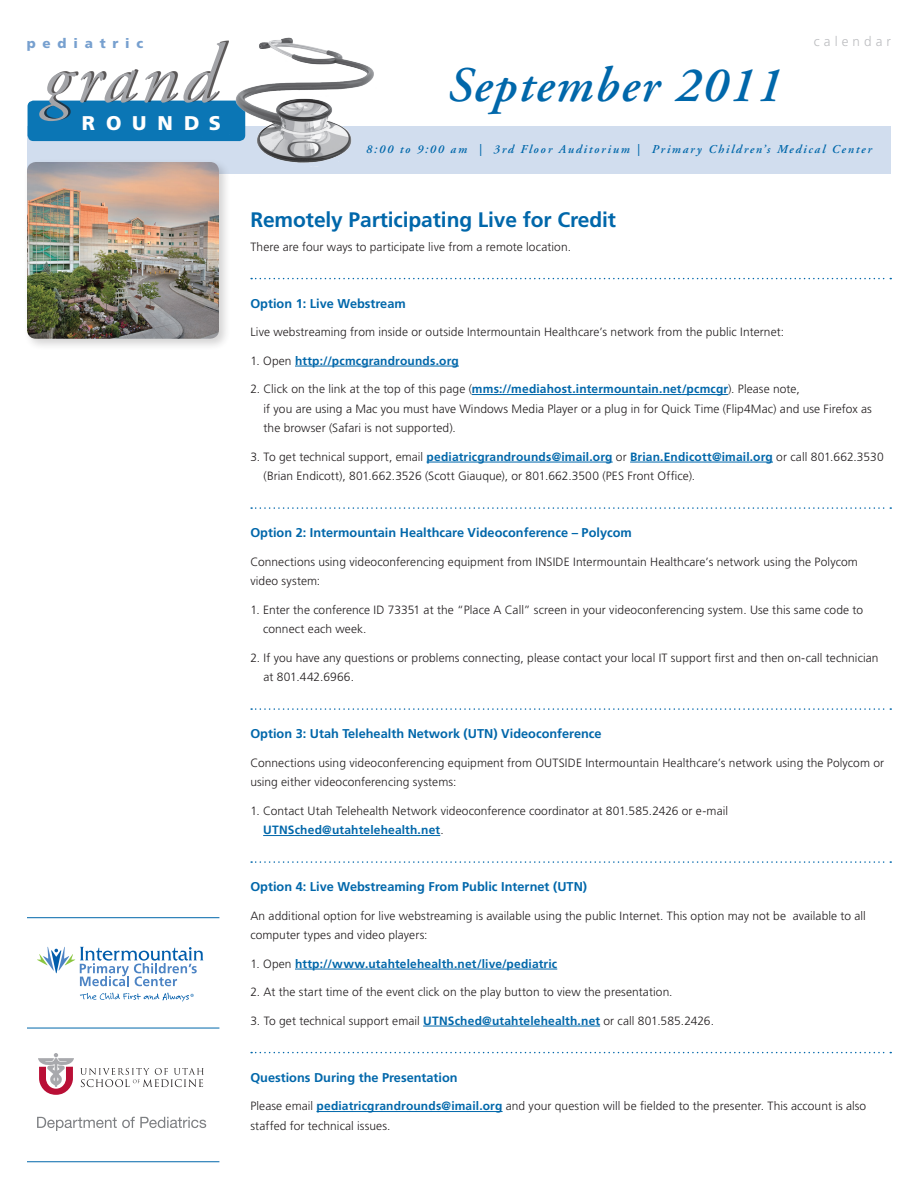
<style>
.page{position:relative;width:918px;height:1188px;background:#fff}
.page>*{position:absolute;margin:0;border:0;box-sizing:border-box;transform-origin:0 0}
.t1{font:italic 600 49.5px "Adobe Garamond";letter-spacing:.035em;color:#0067aa}
.t2{font:700 21px "Frutiger LT Std";letter-spacing:-.005em;color:#0067aa}
.t3{font:900 19.8px "Frutiger LT Std";letter-spacing:.56em;color:#fff}
.t4{font:900 13.5px "Frutiger LT Std";letter-spacing:.5em;color:#77a0cf}
.t5{font:300 13.5px "Frutiger LT Std";letter-spacing:.3em;color:#bdbec1}
.t6{font:700 12.75px "Frutiger LT Std";color:#0067aa}
.t7{font:300 12px/19.5px "Frutiger LT Std";letter-spacing:.005em;color:#231f20}
.t8{font:700 12px "Frutiger LT Std";letter-spacing:.015em;color:#0067aa}
.t9{font:italic 600 12px "Adobe Garamond";letter-spacing:.15em;color:#0067aa}
.s1{font-weight:300;color:#231f20}
.s2{font-weight:700;color:#0067aa}
</style>
<div class="page">
<div style="left:27px;top:126px;width:864px;height:47px;background:#d1ddee"></div>
<div style="left:28px;top:101px;width:217px;height:40px;background:#0b76b5;border-radius:6px"></div>
<svg style="left:39px;top:69px;width:164px;height:52px"></svg>
<img style="left:203px;top:37px;width:209px;height:137px">
<div style="left:23px;top:158px;width:209px;height:194px;background:#231f20;opacity:.2"></div>
<img style="left:27px;top:162px;width:192px;height:177px">
<svg style="left:80px;top:993px;width:114px;height:9px"></svg>
<svg style="left:37px;top:947px;width:166px;height:39px"></svg>
<svg style="left:80px;top:1068px;width:124px;height:19px"></svg>
<svg style="left:38px;top:1053px;width:36px;height:42px"></svg>
<svg style="left:37px;top:1117px;width:169px;height:14px"></svg>
<hr style="left:27px;top:917px;width:192px;height:1px;background:#0067aa">
<hr style="left:27px;top:1028px;width:192px;height:1px;background:#0067aa">
<hr style="left:27px;top:1161px;width:192px;height:1px;background:#0067aa">
<svg style="left:251px;top:278px;width:640px;height:1px"></svg>
<hr style="left:295px;top:366px;width:164px;height:1px;background:#0067aa">
<hr style="left:472px;top:394px;width:256px;height:1px;background:#0067aa">
<hr style="left:427px;top:462px;width:186px;height:1px;background:#0067aa">
<hr style="left:630px;top:462px;width:143px;height:1px;background:#0067aa">
<svg style="left:251px;top:507px;width:640px;height:2px"></svg>
<svg style="left:251px;top:708px;width:640px;height:2px"></svg>
<hr style="left:263px;top:835px;width:177px;height:1px;background:#0067aa">
<svg style="left:251px;top:861px;width:640px;height:2px"></svg>
<hr style="left:295px;top:969px;width:262px;height:1px;background:#0067aa">
<hr style="left:423px;top:1026px;width:177px;height:1px;background:#0067aa">
<svg style="left:251px;top:1052px;width:640px;height:1px"></svg>
<hr style="left:317px;top:1111px;width:186px;height:1px;background:#0067aa">
<p class="t4" style="left:27px;top:35px;width:118px">pediatric</p>
<h3 class="t3" style="left:82px;top:111px;width:141px">ROUNDS</h3>
<h1 class="t1" style="left:448px;top:58px;width:336px">September 2011</h1>
<p class="t5" style="left:814px;top:34px;width:79px">calendar</p>
<p class="t9" style="left:366px;top:143px;width:507px">8:00 to 9:00 am | 3rd Floor Auditorium | Primary Children’s Medical Center</p>
<h2 class="t2" style="left:250px;top:207px;width:367px">Remotely Participating Live for Credit</h2>
<p class="t7" style="left:250px;top:237px;width:322px">There are four ways to participate live from a remote location.</p>
<p class="t6" style="left:250px;top:296px;width:157px">Option 1: Live Webstream</p>
<p class="t7" style="left:250px;top:323px;width:535px">Live webstreaming from inside or outside Intermountain Healthcare’s network from the public Internet:</p>
<p class="t8" style="left:250px;top:354px;width:210px"><span class="s1">1. Open</span> http://pcmcgrandrounds.org</p>
<p class="t7" style="left:264px;top:380px;width:610px;text-indent:-13px">2. Click on the link at the top of this page (<span class="s2">mms://mediahost.intermountain.net/pcmcgr</span>). Please note,<br>if you are using a Mac you must have Windows Media Player or a plug in for Quick Time (Flip4Mac) and use Firefox as the browser (Safari is not supported).</p>
<p class="t7" style="left:264px;top:447px;width:622px;text-indent:-13px">3. To get technical support, email <span class="s2">pediatricgrandrounds@imail.org</span> or <span class="s2">Brian.Endicott@imail.org</span> or call 801.662.3530 (Brian Endicott), 801.662.3526 (Scott Giauque), or 801.662.3500 (PES Front Office).</p>
<p class="t6" style="left:250px;top:525px;width:383px">Option 2: Intermountain Healthcare Videoconference – Polycom</p>
<p class="t7" style="left:250px;top:552px;width:609px">Connections using videoconferencing equipment from INSIDE Intermountain Healthcare’s network using the Polycom video system:</p>
<p class="t7" style="left:263px;top:600px;width:602px;text-indent:-13px">1. Enter the conference ID 73351 at the “Place A Call” screen in your videoconferencing system. Use this same code to connect each week.</p>
<p class="t7" style="left:264px;top:648px;width:616px;text-indent:-13px">2. If you have any questions or problems connecting, please contact your local IT support first and then on-call technician at 801.442.6966.</p>
<p class="t6" style="left:250px;top:726px;width:353px">Option 3: Utah Telehealth Network (UTN) Videoconference</p>
<p class="t7" style="left:250px;top:753px;width:635px">Connections using videoconferencing equipment from OUTSIDE Intermountain Healthcare’s network using the Polycom or using either videoconferencing systems:</p>
<p class="t7" style="left:263px;top:801px;width:466px;text-indent:-13px">1. Contact Utah Telehealth Network videoconference coordinator at 801.585.2426 or e-mail<br><span class="s2">UTNSched@utahtelehealth.net</span>.</p>
<p class="t6" style="left:250px;top:879px;width:338px">Option 4: Live Webstreaming From Public Internet (UTN)</p>
<p class="t7" style="left:250px;top:906px;width:617px">An additional option for live webstreaming is available using the public Internet. This option may not be available to all computer types and video players:</p>
<p class="t8" style="left:250px;top:957px;width:308px"><span class="s1">1. Open</span> http://www.utahtelehealth.net/live/pediatric</p>
<p class="t7" style="left:250px;top:983px;width:424px">2. At the start time of the event click on the play button to view the presentation.</p>
<p class="t7" style="left:250px;top:1011px;width:465px">3. To get technical support email <span class="s2">UTNSched@utahtelehealth.net</span> or call 801.585.2426.</p>
<p class="t6" style="left:250px;top:1070px;width:209px">Questions During the Presentation</p>
<p class="t7" style="left:250px;top:1097px;width:617px">Please email <span class="s2">pediatricgrandrounds@imail.org</span> and your question will be fielded to the presenter. This account is also staffed for technical issues.</p>
</div>
